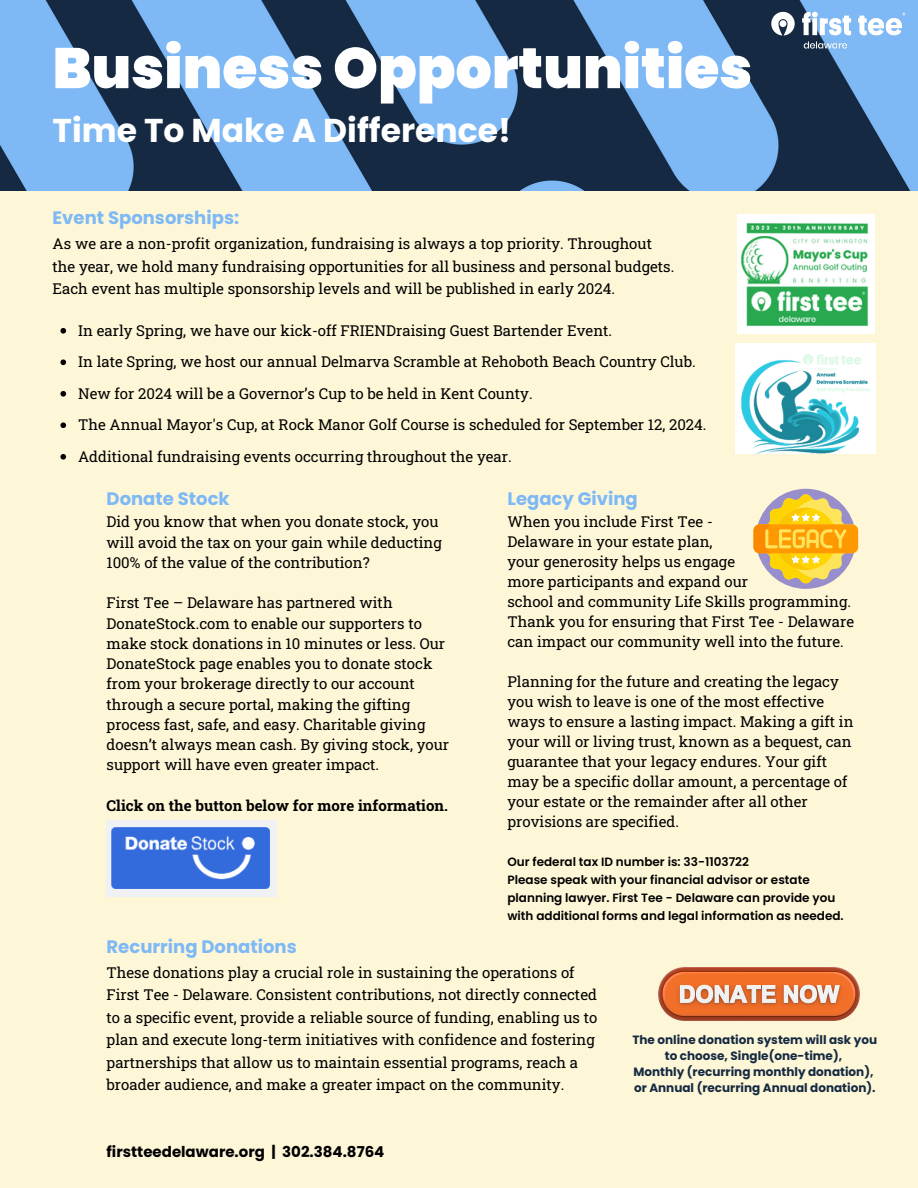
<style>
.page{position:relative;width:918px;height:1188px;background:#fdf6d7}
.page>*{position:absolute;margin:0;border:0;box-sizing:border-box;transform-origin:0 0}
.t1{font:900 57px "Poppins";color:#fff}
.t2{font:700 33px "Poppins";color:#fff}
.t3{font:700 18px "Poppins";color:#7eb9f6}
.t4{font:15px/20.2px "Roboto Slab";color:#000}
.t5{font:700 15px "Roboto Slab";color:#000}
.t6{font:700 15px "Poppins";color:#000}
.t7{font:600 12px/18px "Poppins";color:#000}
.t8{font:700 12px/16px "Poppins";color:#152a42;text-align:center}
</style>
<div class="page">
<img style="left:107px;top:821px;width:169px;height:75px">
<img style="left:658px;top:968px;width:202px;height:53px">
<img style="left:0;top:0;width:918px;height:191px">
<div style="left:754px;top:524px;width:104px;height:29px;background:#fe9901;border-radius:6px"></div>
<svg style="left:754px;top:489px;width:100px;height:100px"></svg>
<svg style="left:60px;top:328px;width:6px;height:6px"></svg>
<svg style="left:60px;top:359px;width:6px;height:6px"></svg>
<svg style="left:60px;top:391px;width:6px;height:6px"></svg>
<svg style="left:60px;top:422px;width:6px;height:6px"></svg>
<svg style="left:60px;top:454px;width:6px;height:6px"></svg>
<img style="left:768px;top:9px;width:140px;height:52px">
<img style="left:737px;top:215px;width:137px;height:119px">
<img style="left:735px;top:344px;width:141px;height:111px">
<p class="t1" style="left:53px;top:28px;width:701px">Business Opportunities</p>
<p class="t2" style="left:53px;top:108px;width:460px">Time To Make A Difference!</p>
<p class="t3" style="left:53px;top:206px;width:188px">Event Sponsorships:</p>
<p class="t4" style="left:53px;top:233px;width:601px">As we are a non-profit organization, fundraising is always a top priority. Throughout</p>
<p class="t4" style="left:53px;top:256px;width:623px">the year, we hold many fundraising opportunities for all business and personal budgets.</p>
<p class="t4" style="left:53px;top:278px;width:564px">Each event has multiple sponsorship levels and will be published in early 2024.</p>
<p class="t4" style="left:78px;top:320px;width:536px">In early Spring, we have our kick-off FRIENDraising Guest Bartender Event.</p>
<p class="t4" style="left:78px;top:351px;width:619px">In late Spring, we host our annual Delmarva Scramble at Rehoboth Beach Country Club.</p>
<p class="t4" style="left:78px;top:383px;width:456px">New for 2024 will be a Governor’s Cup to be held in Kent County.</p>
<p class="t4" style="left:78px;top:414px;width:630px">The Annual Mayor's Cup, at Rock Manor Golf Course is scheduled for September 12, 2024.</p>
<p class="t4" style="left:78px;top:446px;width:435px">Additional fundraising events occurring throughout the year.</p>
<p class="t3" style="left:107px;top:486px;width:125px">Donate Stock</p>
<p class="t4" style="left:107px;top:512px;width:337px">Did you know that when you donate stock, you will avoid the tax on your gain while deducting<br>100% of the value of the contribution?</p>
<p class="t4" style="left:107px;top:593px;width:344px">First Tee – Delaware has partnered with DonateStock.com to enable our supporters to make stock donations in 10 minutes or less. Our DonateStock page enables you to donate stock from your brokerage directly to our account through a secure portal, making the gifting process fast, safe, and easy. Charitable giving doesn’t always mean cash. By giving stock, your support will have even greater impact.</p>
<p class="t5" style="left:107px;top:795px;width:343px">Click on the button below for more information.</p>
<p class="t3" style="left:507px;top:486px;width:132px">Legacy Giving</p>
<p class="t4" style="left:507px;top:511px;width:207px">When you include First Tee -</p>
<p class="t4" style="left:507px;top:531px;width:207px">Delaware in your estate plan,</p>
<p class="t4" style="left:507px;top:551px;width:229px">your generosity helps us engage</p>
<p class="t4" style="left:507px;top:571px;width:242px">more participants and expand our</p>
<p class="t4" style="left:507px;top:591px;width:348px">school and community Life Skills programming.<br>Thank you for ensuring that First Tee - Delaware can impact our community well into the future.</p>
<p class="t4" style="left:507px;top:671px;width:348px">Planning for the future and creating the legacy you wish to leave is one of the most effective ways to ensure a lasting impact. Making a gift in your will or living trust, known as a bequest, can guarantee that your legacy endures. Your gift may be a specific dollar amount, a percentage of your estate or the remainder after all other provisions are specified.</p>
<p class="t7" style="left:507px;top:853px;width:243px">Our federal tax ID number is: 33-1103722</p>
<p class="t7" style="left:507px;top:871px;width:338px">Please speak with your financial advisor or estate planning lawyer. First Tee - Delaware can provide you with additional forms and legal information as needed.</p>
<p class="t3" style="left:107px;top:934px;width:192px">Recurring Donations</p>
<p class="t4" style="left:107px;top:962px;width:470px">These donations play a crucial role in sustaining the operations of</p>
<p class="t4" style="left:107px;top:984px;width:492px">First Tee - Delaware. Consistent contributions, not directly connected</p>
<p class="t4" style="left:107px;top:1007px;width:492px">to a specific event, provide a reliable source of funding, enabling us to</p>
<p class="t4" style="left:107px;top:1029px;width:490px">plan and execute long-term initiatives with confidence and fostering</p>
<p class="t4" style="left:107px;top:1052px;width:473px">partnerships that allow us to maintain essential programs, reach a</p>
<p class="t4" style="left:107px;top:1074px;width:459px">broader audience, and make a greater impact on the community.</p>
<p class="t6" style="left:107px;top:1141px;width:279px">firstteedelaware.org | 302.384.8764</p>
<p class="t8" style="left:632px;top:1032px;width:246px">The online donation system will ask you to choose, Single(one-time),</p>
<p class="t8" style="left:634px;top:1064px;width:241px">Monthly (recurring monthly donation),</p>
<p class="t8" style="left:634px;top:1080px;width:243px">or Annual (recurring Annual donation).</p>
</div>
